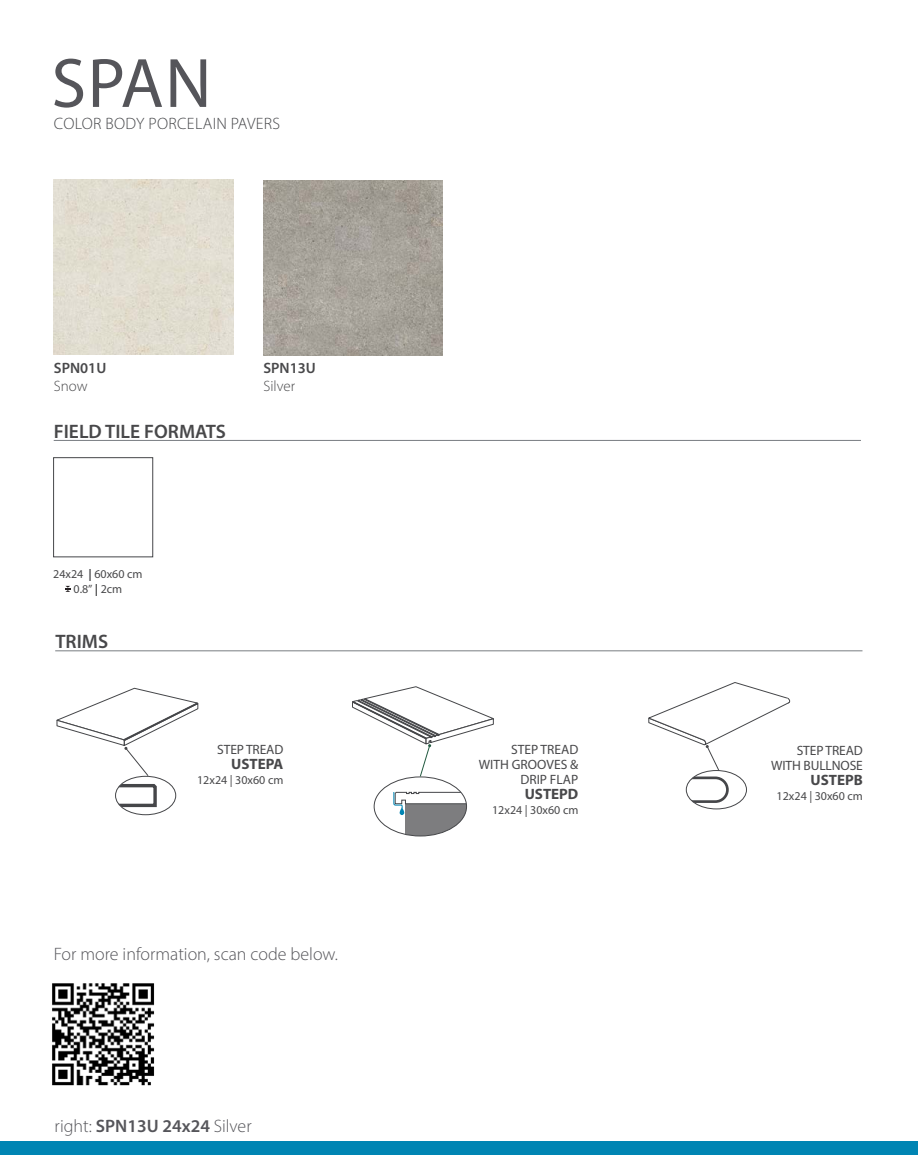
<style>
.page{position:relative;width:918px;height:1175px;background:#fff}
.page>*{position:absolute;margin:0;border:0;box-sizing:border-box;transform-origin:0 0}
.t1{font:70.5px "Myriad Pro";color:#55555a}
.t2{font:600 19.5px "Myriad Pro";color:#48484a}
.t3{font:300 18px "Myriad Pro";color:#55555a}
.t4{font:300 16.5px "Myriad Pro";letter-spacing:.02em;color:#454649}
.t5{font:700 15px "Myriad Pro";color:#48484a}
.t6{font:600 15px "Myriad Pro";color:#48484a}
.t7{font:300 15px "Myriad Pro";color:#48484a}
.t8{font:13.5px/15px "Myriad Pro";letter-spacing:-.01em;color:#48484a;text-align:right}
.t9{font:12px/15px "Myriad Pro";color:#48484a;text-align:center}
.s1{font-weight:700}
.s2{font-weight:600}
</style>
<div class="page">
<hr style="left:54px;top:440px;width:807px;height:1px;background:#797d82">
<hr style="left:55px;top:650px;width:807px;height:1px;background:#797d82">
<img style="left:263px;top:180px;width:180px;height:175px">
<div style="left:54px;top:180px;width:179px;height:174px;background:#e1ddd0"></div>
<div style="left:53px;top:457px;width:100px;height:100px;border:1px solid #454649"></div>
<svg style="left:65px;top:586px;width:6px;height:6px"></svg>
<svg style="left:352px;top:686px;width:142px;height:90px"></svg>
<svg style="left:405px;top:815px;width:60px;height:21px"></svg>
<svg style="left:393px;top:791px;width:74px;height:24px"></svg>
<div style="left:374px;top:776px;width:93px;height:60px;border:1px solid #454649;border-radius:50%"></div>
<svg style="left:648px;top:682px;width:142px;height:122px"></svg>
<svg style="left:117px;top:782px;width:40px;height:26px"></svg>
<div style="left:115px;top:776px;width:61px;height:39px;border:1px solid #454649;border-radius:50%"></div>
<svg style="left:56px;top:687px;width:143px;height:89px"></svg>
<div style="left:0;top:1141px;width:918px;height:13px;background:#0085b3"></div>
<img style="left:52px;top:983px;width:103px;height:103px">
<h1 class="t1" style="left:51px;top:40px;width:162px">SPAN</h1>
<h3 class="t4" style="left:54px;top:113px;width:228px">COLOR BODY PORCELAIN PAVERS</h3>
<p class="t6" style="left:54px;top:359px;width:54px">SPN01U</p>
<p class="t7" style="left:54px;top:377px;width:35px">Snow</p>
<h2 class="t2" style="left:54px;top:419px;width:174px">FIELD TILE FORMATS</h2>
<p class="t6" style="left:263px;top:358px;width:54px">SPN13U</p>
<p class="t7" style="left:263px;top:377px;width:33px">Silver</p>
<p class="t9" style="left:53px;top:566px;width:91px">24x24 <span class="s1">|</span> 60x60 cm<br>0.8” <span class="s1">|</span> 2cm</p>
<h2 class="t2" style="left:55px;top:629px;width:54px">TRIMS</h2>
<p class="t8" style="left:217px;top:742px;width:68px">STEP TREAD</p>
<p class="t5" style="left:231px;top:754px;width:54px">USTEPA</p>
<p class="t9" style="left:197px;top:772px;width:88px">12x24 | 30x60 cm</p>
<h3 class="t3" style="left:54px;top:942px;width:286px">For more information, scan code below.</h3>
<h3 class="t3" style="left:55px;top:1115px;width:199px">right: <span class="s2">SPN13U 24x24</span> Silver</h3>
<p class="t8" style="left:479px;top:742px;width:101px">STEP TREAD<br>WITH GROOVES &amp;<br>DRIP FLAP</p>
<p class="t5" style="left:525px;top:784px;width:55px">USTEPD</p>
<p class="t9" style="left:492px;top:802px;width:88px">12x24 | 30x60 cm</p>
<p class="t8" style="left:771px;top:743px;width:93px">STEP TREAD<br>WITH BULLNOSE</p>
<p class="t5" style="left:811px;top:770px;width:54px">USTEPB</p>
<p class="t9" style="left:777px;top:788px;width:88px">12x24 | 30x60 cm</p>
</div>
